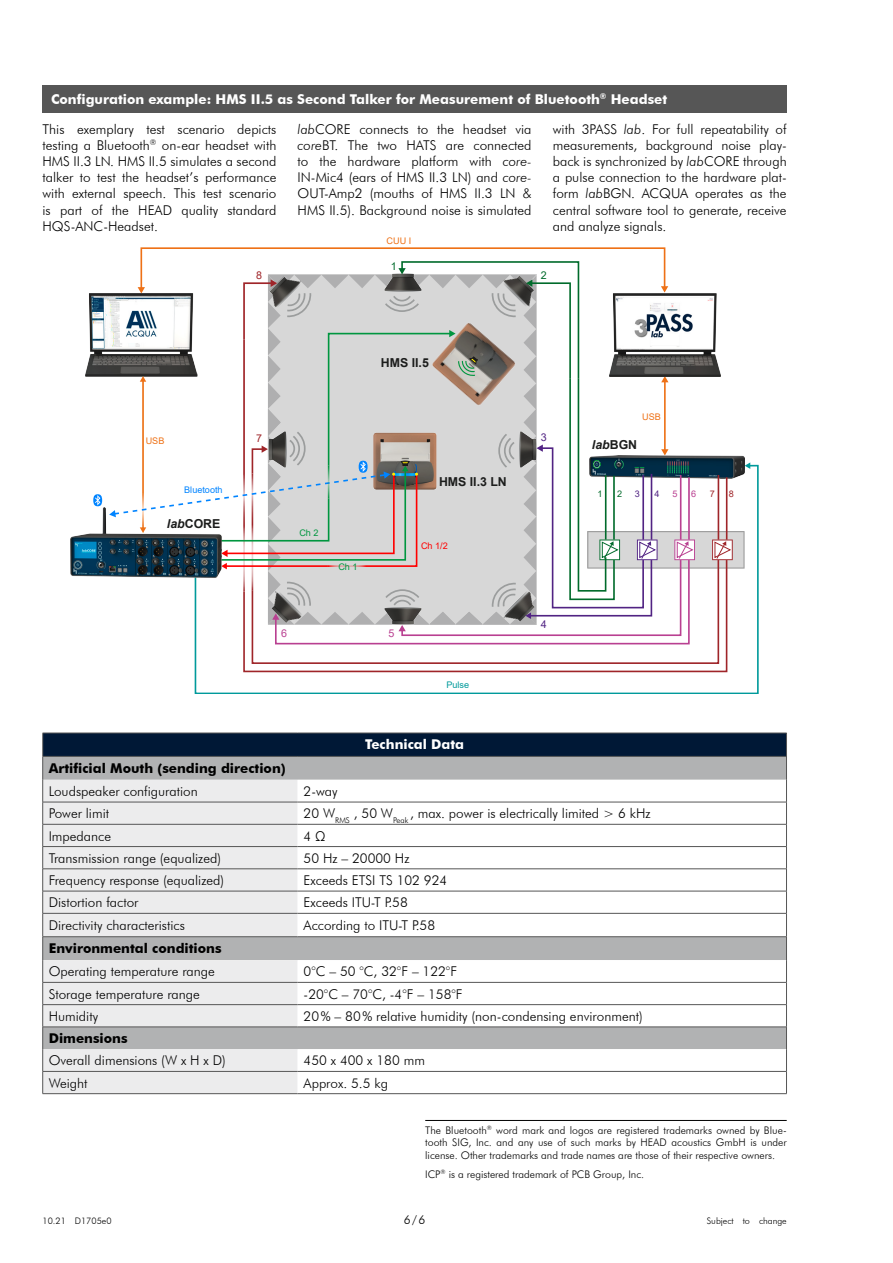
<style>
.page{position:relative;width:893px;height:1263px;background:#fff}
.page>*{position:absolute;margin:0;border:0;box-sizing:border-box;transform-origin:0 0}
.t1{font:300 13.5px/16.2px "Futura BT";color:#000;text-align:justify}
.t2{font:700 13.5px "Futura BT";color:#fff}
.t3{font:700 13.5px "Futura BT";color:#000}
.t4{font:700 12.3px "Arial";color:#1c1d1c}
.t5{font:italic 700 12.3px "Arial";color:#1c1d1c}
.t6{font:300 12px "Futura BT";color:#000}
.t7{font:10.65px "Arial";color:#006b2b}
.t8{font:10.65px "Arial";color:#512383}
.t9{font:10.65px "Arial";color:#b94091}
.t10{font:10.65px "Arial";color:#9f2529}
.t11{font:300 10.5px/12.6px "Futura BT";color:#000;text-align:justify}
.t12{font:9.15px "Arial";color:#ee7116}
.t13{font:9.15px "Arial";color:#0084ff}
.t14{font:9.15px "Arial";color:#00963f}
.t15{font:9.15px "Arial";color:#009a9b}
.t16{font:9.15px "Arial";color:#f00}
.t17{font:9.15px "Arial";color:#006b2b}
.t18{font:9.15px "Arial";color:#512383}
.t19{font:9.15px "Arial";color:#b94091}
.t20{font:9.15px "Arial";color:#9f2529}
.t21{font:300 9px "Futura BT";color:#000}
.s1{font-style:italic}
.s2{font-style:normal}
</style>
<div class="page">
<svg style="left:194px;top:464px;width:565px;height:230px"></svg>
<svg style="left:242px;top:645px;width:486px;height:28px"></svg>
<img style="left:71px;top:507px;width:38px;height:70px">
<svg style="left:93px;top:494px;width:9px;height:12px"></svg>
<img style="left:86px;top:293px;width:23px;height:83px">
<svg style="left:109px;top:247px;width:641px;height:398px"></svg>
<div style="left:43px;top:85px;width:744px;height:27px;background:#565656"></div>
<hr style="left:425px;top:1120px;width:362px;height:1px;background:#000">
<div style="left:43px;top:733px;width:743px;height:23px;background:#001836"></div>
<div style="left:43px;top:757px;width:743px;height:23px;background:#b1b2b3"></div>
<svg style="left:43px;top:780px;width:255px;height:313px;background:#e1e2e3"></svg>
<svg style="left:298px;top:801px;width:488px;height:270px"></svg>
<hr style="left:43px;top:733px;width:255px;height:1px;background:#565656">
<hr style="left:298px;top:733px;width:489px;height:1px;background:#565656">
<hr style="left:43px;top:756px;width:255px;height:1px;background:#565656">
<hr style="left:298px;top:756px;width:489px;height:1px;background:#565656">
<hr style="left:43px;top:802px;width:255px;height:1px;background:#565656">
<hr style="left:298px;top:802px;width:489px;height:1px;background:#565656">
<hr style="left:43px;top:824px;width:255px;height:1px;background:#565656">
<hr style="left:298px;top:824px;width:489px;height:1px;background:#565656">
<hr style="left:43px;top:868px;width:255px;height:1px;background:#565656">
<hr style="left:298px;top:868px;width:489px;height:1px;background:#565656">
<hr style="left:43px;top:891px;width:255px;height:1px;background:#565656">
<hr style="left:298px;top:891px;width:489px;height:1px;background:#565656">
<hr style="left:43px;top:913px;width:255px;height:1px;background:#565656">
<hr style="left:298px;top:913px;width:489px;height:1px;background:#565656">
<hr style="left:43px;top:936px;width:255px;height:1px;background:#565656">
<hr style="left:298px;top:936px;width:489px;height:1px;background:#565656">
<hr style="left:43px;top:982px;width:255px;height:1px;background:#565656">
<hr style="left:298px;top:982px;width:489px;height:1px;background:#565656">
<hr style="left:43px;top:1004px;width:255px;height:1px;background:#565656">
<hr style="left:298px;top:1004px;width:489px;height:1px;background:#565656">
<hr style="left:43px;top:1027px;width:255px;height:1px;background:#565656">
<hr style="left:298px;top:1027px;width:489px;height:1px;background:#565656">
<hr style="left:43px;top:1071px;width:255px;height:1px;background:#565656">
<hr style="left:298px;top:1071px;width:489px;height:1px;background:#565656">
<hr style="left:43px;top:1093px;width:255px;height:1px;background:#565656">
<hr style="left:298px;top:1093px;width:489px;height:1px;background:#565656">
<hr style="left:43px;top:846px;width:255px;height:1px;background:#565656">
<hr style="left:298px;top:846px;width:489px;height:1px;background:#565656">
<svg style="left:42px;top:733px;width:1px;height:360px"></svg>
<svg style="left:786px;top:733px;width:1px;height:360px"></svg>
<p class="t2" style="left:51px;top:91px;width:618px">Configuration example: HMS II.5 as Second Talker for Measurement of Bluetooth<sup>®</sup> Headset</p>
<p class="t1" style="left:43px;top:121px;width:235px">This exemplary test scenario depicts testing a Bluetooth<sup>®</sup> on-ear headset with HMS II.3 LN. HMS II.5 simulates a second talker to test the headset’s performance with external speech. This test scenario is part of the HEAD quality standard HQS-ANC-Headset.</p>
<p class="t1" style="left:298px;top:121px;width:235px"><span class="s1">lab</span>CORE connects to the headset via <span class="s1">core</span>BT. The two HATS are connected to the hardware platform with <span class="s1">core-</span>IN-Mic4 (ears of HMS II.3 LN) and <span class="s1">core-</span>OUT-Amp2 (mouths of HMS II.3 LN &amp; HMS II.5). Background noise is simulated</p>
<p class="t1" style="left:553px;top:121px;width:235px">with 3PASS <span class="s1">lab</span>. For full repeatability of measurements, background noise play&shy;back is synchronized by <span class="s1">lab</span>CORE through a pulse connection to the hardware plat&shy;form <span class="s1">lab</span>BGN. ACQUA operates as the central software tool to generate, receive and analyze signals.</p>
<p class="t12" style="left:146px;top:434px;width:20px">USB</p>
<p class="t13" style="left:184px;top:483px;width:40px">Bluetooth</p>
<p class="t4" style="left:167px;top:515px;width:55px"><span class="s1">lab</span>CORE</p>
<p class="t10" style="left:256px;top:268px;width:7px">8</p>
<p class="t12" style="left:387px;top:235px;width:26px">CUU I</p>
<p class="t7" style="left:391px;top:259px;width:7px">1</p>
<p class="t4" style="left:381px;top:354px;width:49px">HMS II.5</p>
<p class="t10" style="left:256px;top:430px;width:7px">7</p>
<p class="t14" style="left:299px;top:527px;width:21px">Ch 2</p>
<p class="t14" style="left:338px;top:560px;width:21px">Ch 1</p>
<p class="t4" style="left:439px;top:473px;width:69px">HMS II.3 LN</p>
<p class="t16" style="left:421px;top:540px;width:28px">Ch 1/2</p>
<p class="t9" style="left:281px;top:626px;width:7px">6</p>
<p class="t9" style="left:388px;top:625px;width:7px">5</p>
<p class="t15" style="left:446px;top:679px;width:24px">Pulse</p>
<p class="t2" style="left:365px;top:736px;width:101px">Technical Data</p>
<p class="t7" style="left:541px;top:268px;width:7px">2</p>
<p class="t8" style="left:541px;top:430px;width:7px">3</p>
<p class="t8" style="left:541px;top:617px;width:7px">4</p>
<p class="t12" style="left:642px;top:411px;width:20px">USB</p>
<p class="t5" style="left:592px;top:437px;width:47px">lab<span class="s2">BGN</span></p>
<p class="t17" style="left:597px;top:487px;width:7px">1</p>
<p class="t17" style="left:617px;top:487px;width:7px">2</p>
<p class="t18" style="left:635px;top:487px;width:7px">3</p>
<p class="t18" style="left:655px;top:487px;width:7px">4</p>
<p class="t19" style="left:672px;top:487px;width:7px">5</p>
<p class="t19" style="left:691px;top:487px;width:7px">6</p>
<p class="t20" style="left:710px;top:487px;width:7px">7</p>
<p class="t20" style="left:729px;top:487px;width:7px">8</p>
<p class="t3" style="left:49px;top:760px;width:239px">Artificial Mouth (sending direction)</p>
<p class="t1" style="left:49px;top:783px;width:151px">Loudspeaker configuration</p>
<p class="t1" style="left:304px;top:783px;width:35px">2-way</p>
<p class="t1" style="left:49px;top:805px;width:62px">Power limit</p>
<p class="t1" style="left:304px;top:805px;width:348px">20 W<sub>RMS</sub> , 50 W<sub>Peak</sub> , max. power is electrically limited &gt; 6 kHz</p>
<p class="t1" style="left:49px;top:827px;width:64px">Impedance</p>
<p class="t1" style="left:304px;top:827px;width:24px">4 Ω</p>
<p class="t1" style="left:49px;top:850px;width:174px">Transmission range (equalized)</p>
<p class="t1" style="left:304px;top:850px;width:107px">50 Hz – 20000 Hz</p>
<p class="t1" style="left:49px;top:872px;width:177px">Frequency response (equalized)</p>
<p class="t1" style="left:304px;top:872px;width:145px">Exceeds ETSI TS 102 924</p>
<p class="t1" style="left:49px;top:894px;width:91px">Distortion factor</p>
<p class="t1" style="left:304px;top:894px;width:106px">Exceeds ITU-T P.58</p>
<p class="t1" style="left:49px;top:916px;width:138px">Directivity characteristics</p>
<p class="t1" style="left:304px;top:916px;width:133px">According to ITU-T P.58</p>
<p class="t3" style="left:49px;top:940px;width:174px">Environmental conditions</p>
<p class="t1" style="left:49px;top:963px;width:168px">Operating temperature range</p>
<p class="t1" style="left:304px;top:963px;width:155px">0°C – 50 °C, 32°F – 122°F</p>
<p class="t1" style="left:49px;top:986px;width:153px">Storage temperature range</p>
<p class="t1" style="left:304px;top:986px;width:161px">-20°C – 70°C, -4°F – 158°F</p>
<p class="t1" style="left:49px;top:1008px;width:51px">Humidity</p>
<p class="t1" style="left:304px;top:1008px;width:341px">20% – 80% relative humidity (non-condensing environment)</p>
<p class="t3" style="left:49px;top:1030px;width:80px">Dimensions</p>
<p class="t1" style="left:49px;top:1052px;width:179px">Overall dimensions (W x H x D)</p>
<p class="t1" style="left:304px;top:1052px;width:123px">450 x 400 x 180 mm</p>
<p class="t1" style="left:49px;top:1075px;width:40px">Weight</p>
<p class="t1" style="left:304px;top:1075px;width:86px">Approx. 5.5 kg</p>
<p class="t11" style="left:425px;top:1123px;width:363px">The Bluetooth<sup>®</sup> word mark and logos are registered trademarks owned by Blue&shy;tooth SIG, Inc. and any use of such marks by HEAD acoustics GmbH is under license. Other trademarks and trade names are those of their respective owners.</p>
<p class="t11" style="left:425px;top:1168px;width:220px">ICP<sup>®</sup> is a registered trademark of PCB Group, Inc.</p>
<p class="t21" style="left:43px;top:1215px;width:71px">10.21 D1705e0</p>
<p class="t6" style="left:404px;top:1212px;width:23px">6/6</p>
<p class="t21" style="left:707px;top:1215px;width:81px">Subject to change</p>
</div>
